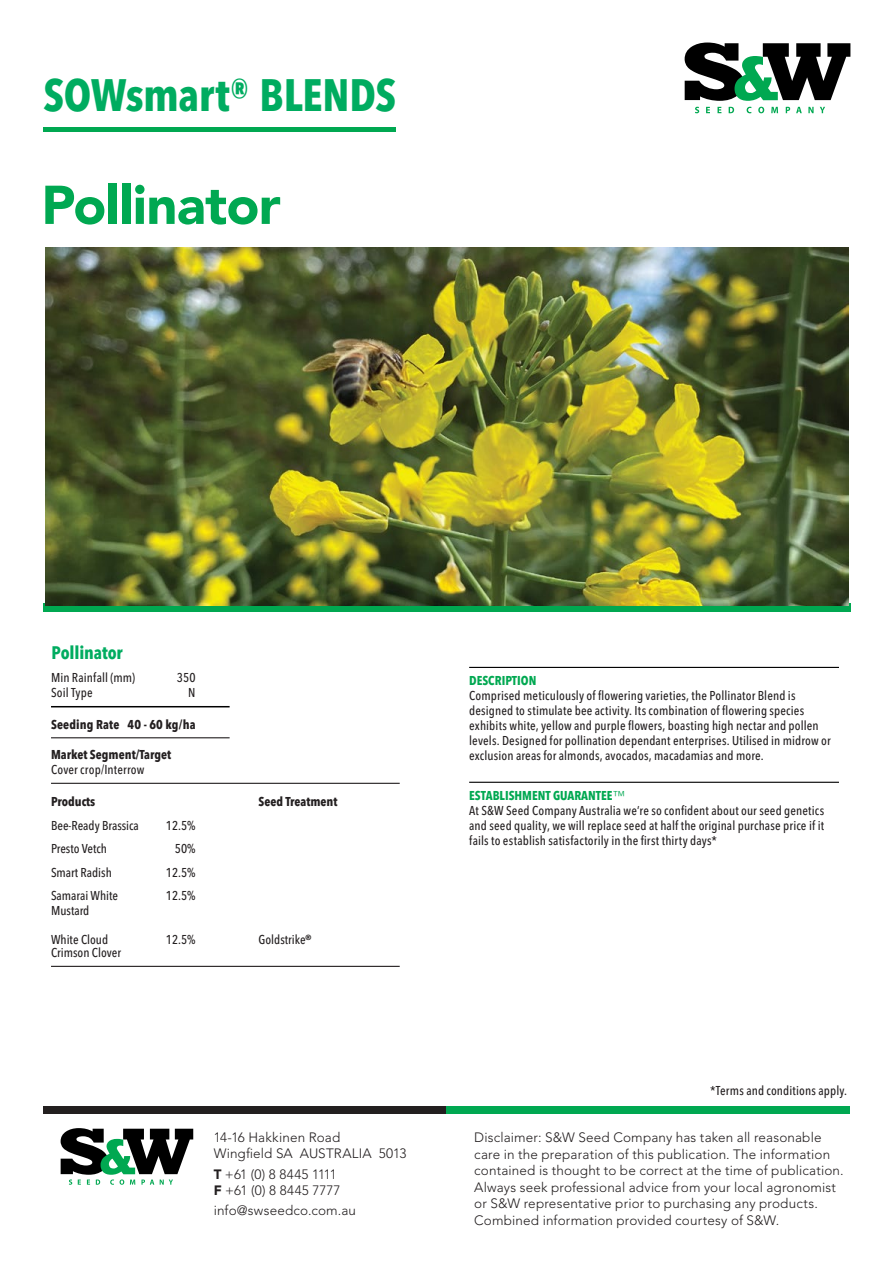
<style>
.page{position:relative;width:893px;height:1263px;background:#fff}
.page>*{position:absolute;margin:0;border:0;box-sizing:border-box;transform-origin:0 0}
.t1{font:900 54px "Avenir LT Pro";letter-spacing:-.01em;color:#00a851}
.t2{font:700 condensed 45px "Avenir Next LT Pro";letter-spacing:-.01em;color:#00ac60}
.t3{font:700 condensed 18px "Avenir Next LT Pro";letter-spacing:-.005em;color:#00ac60}
.t4{font:300 13.5px/16.5px "Avenir LT Pro";letter-spacing:.01em;color:#231f20}
.t5{font:500 condensed 12.75px/15px "Avenir Next LT Pro";letter-spacing:.01em;color:#231f20}
.t6{font:700 condensed 12.75px "Avenir Next LT Pro";color:#231f20}
.t7{font:700 condensed 12.75px "Avenir Next LT Pro";color:#00a851}
.s1{font-weight:900}
.s2{font-weight:700;color:#00a851}
.s3{font-family:"Avenir LT Pro";font-weight:300;font-stretch:normal;color:#00a851}
</style>
<div class="page">
<svg style="left:685px;top:43px;width:165px;height:58px"></svg>
<svg style="left:695px;top:107px;width:4px;height:6px"></svg>
<svg style="left:706px;top:107px;width:4px;height:6px"></svg>
<svg style="left:717px;top:107px;width:4px;height:6px"></svg>
<svg style="left:729px;top:107px;width:5px;height:6px"></svg>
<svg style="left:747px;top:107px;width:4px;height:6px"></svg>
<svg style="left:758px;top:107px;width:6px;height:6px"></svg>
<svg style="left:771px;top:107px;width:7px;height:6px"></svg>
<svg style="left:786px;top:107px;width:4px;height:6px"></svg>
<svg style="left:796px;top:107px;width:6px;height:6px"></svg>
<svg style="left:808px;top:107px;width:6px;height:6px"></svg>
<svg style="left:820px;top:107px;width:5px;height:6px"></svg>
<div style="left:43px;top:1106px;width:403px;height:7px;background:#231f20"></div>
<div style="left:446px;top:1106px;width:404px;height:7px;background:#00a851"></div>
<svg style="left:61px;top:1128px;width:132px;height:57px"></svg>
<hr style="left:469px;top:782px;width:370px;height:1px;background:#000">
<hr style="left:469px;top:667px;width:370px;height:1px;background:#000">
<svg style="left:43px;top:603px;width:808px;height:9px;background:#0c9d4b"></svg>
<hr style="left:43px;top:128px;width:352px;height:4px;background:#00a851">
<img style="left:45px;top:248px;width:804px;height:357px">
<hr style="left:51px;top:706px;width:179px;height:1px;background:#000">
<hr style="left:51px;top:737px;width:179px;height:1px;background:#231f20">
<hr style="left:51px;top:783px;width:349px;height:1px;background:#231f20">
<hr style="left:51px;top:966px;width:349px;height:1px;background:#231f20">
<h2 class="t2" style="left:43px;top:68px;width:354px">SOWsmart® BLENDS</h2>
<h1 class="t1" style="left:41px;top:172px;width:241px">Pollinator</h1>
<h3 class="t3" style="left:52px;top:642px;width:73px">Pollinator</h3>
<p class="t5" style="left:51px;top:670px;width:85px">Min Rainfall (mm)</p>
<p class="t5" style="left:177px;top:670px;width:20px">350</p>
<p class="t5" style="left:51px;top:685px;width:43px">Soil Type</p>
<p class="t5" style="left:188px;top:685px;width:9px">N</p>
<p class="t6" style="left:51px;top:716px;width:146px">Seeding Rate 40 - 60 kg/ha</p>
<p class="t6" style="left:51px;top:747px;width:122px">Market Segment/Target</p>
<p class="t5" style="left:51px;top:762px;width:95px">Cover crop/Interrow</p>
<p class="t6" style="left:51px;top:794px;width:46px">Products</p>
<p class="t6" style="left:259px;top:794px;width:80px">Seed Treatment</p>
<p class="t5" style="left:51px;top:818px;width:89px">Bee-Ready Brassica</p>
<p class="t5" style="left:166px;top:818px;width:31px">12.5%</p>
<p class="t5" style="left:51px;top:841px;width:58px">Presto Vetch</p>
<p class="t5" style="left:175px;top:841px;width:22px">50%</p>
<p class="t5" style="left:51px;top:865px;width:62px">Smart Radish</p>
<p class="t5" style="left:166px;top:865px;width:31px">12.5%</p>
<p class="t5" style="left:51px;top:888px;width:69px">Samarai White</p>
<p class="t5" style="left:166px;top:888px;width:31px">12.5%</p>
<p class="t5" style="left:51px;top:903px;width:40px">Mustard</p>
<p class="t5" style="left:51px;top:932px;width:59px">White Cloud</p>
<p class="t5" style="left:166px;top:932px;width:31px">12.5%</p>
<p class="t5" style="left:259px;top:932px;width:54px">Goldstrike<sup>®</sup></p>
<p class="t5" style="left:51px;top:945px;width:72px">Crimson Clover</p>
<p class="t4" style="left:214px;top:1129px;width:194px">14-16 Hakkinen Road<br>Wingfield SA AUSTRALIA 5013</p>
<p class="t4" style="left:214px;top:1166px;width:128px"><span class="s1">T</span> +61 (0) 8 8445 1111<br><span class="s1">F</span> +61 (0) 8 8445 7777</p>
<p class="t4" style="left:214px;top:1202px;width:144px">info@swseedco.com.au</p>
<p class="t7" style="left:469px;top:673px;width:69px">DESCRIPTION</p>
<p class="t5" style="left:469px;top:688px;width:363px">Comprised meticulously of flowering varieties, the Pollinator Blend is designed to stimulate bee activity. Its combination of flowering species exhibits white, yellow and purple flowers, boasting high nectar and pollen levels. Designed for pollination dependant enterprises. Utilised in midrow or exclusion areas for almonds, avocados, macadamias and more.</p>
<p class="t5" style="left:469px;top:788px;width:357px"><span class="s2">ESTABLISHMENT GUARANTEE</span><span class="s3">™<br></span>At S&amp;W Seed Company Australia we’re so confident about our seed genetics and seed quality, we will replace seed at half the original purchase price if it fails to establish satisfactorily in the first thirty days*</p>
<p class="t5" style="left:710px;top:1083px;width:139px">*Terms and conditions apply.</p>
<p class="t4" style="left:474px;top:1129px;width:371px">Disclaimer: S&amp;W Seed Company has taken all reasonable care in the preparation of this publication. The information contained is thought to be correct at the time of publication.<br>Always seek professional advice from your local agronomist or S&amp;W representative prior to purchasing any products.<br>Combined information provided courtesy of S&amp;W.</p>
</div>
